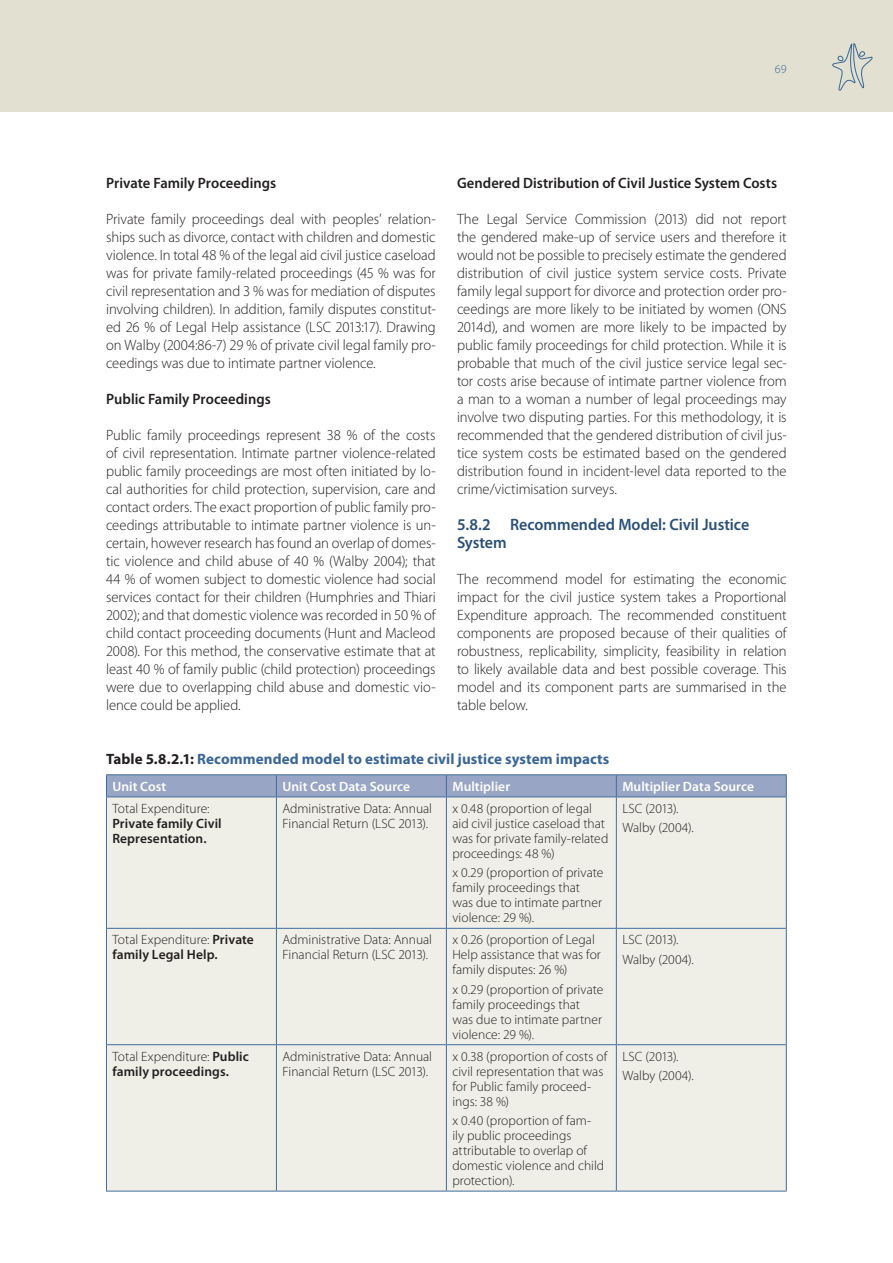
<style>
.page{position:relative;width:893px;height:1263px;background:#fff}
.page>*{position:absolute;margin:0;border:0;box-sizing:border-box;transform-origin:0 0}
.t1{font:600 16.5px/18px "Myriad Pro";color:#294f78}
.t2{font:300 15px/18px "Myriad Pro";letter-spacing:-.005em;color:#231f20;text-align:justify}
.t3{font:600 15px "Myriad Pro";color:#231f20}
.t4{font:700 15px "Myriad Pro";letter-spacing:.005em;color:#3a6697}
.t5{font:300 13.5px/15px "Myriad Pro";color:#231f20}
.t6{font:600 13.5px/15px "Myriad Pro";letter-spacing:.005em;color:#231f20}
.t7{font:600 13.5px "Myriad Pro";letter-spacing:.005em;color:#fff}
.t8{font:300 12px "Myriad Pro";color:#3a6697}
.s1{color:#231f20}
.s2{font-weight:300}
</style>
<div class="page">
<div style="left:0;top:0;width:893px;height:111px;background:#e2e0d1"></div>
<svg style="left:832px;top:43px;width:40px;height:48px"></svg>
<div style="left:107px;top:797px;width:679px;height:394px;background:#f0efe7"></div>
<hr style="left:106px;top:774px;width:170px;height:1px;background:#426c9d">
<hr style="left:276px;top:774px;width:170px;height:1px;background:#426c9d">
<hr style="left:446px;top:774px;width:170px;height:1px;background:#426c9d">
<hr style="left:616px;top:774px;width:171px;height:1px;background:#426c9d">
<div style="left:106px;top:775px;width:681px;height:21px;background:#98a5c5"></div>
<hr style="left:106px;top:796px;width:170px;height:1px;background:#426c9d">
<hr style="left:106px;top:797px;width:1px;height:131px;background:#426c9d">
<hr style="left:276px;top:796px;width:170px;height:1px;background:#426c9d">
<hr style="left:276px;top:797px;width:1px;height:131px;background:#426c9d">
<hr style="left:446px;top:796px;width:170px;height:1px;background:#426c9d">
<hr style="left:446px;top:797px;width:1px;height:131px;background:#426c9d">
<hr style="left:616px;top:796px;width:171px;height:1px;background:#426c9d">
<hr style="left:616px;top:797px;width:1px;height:131px;background:#426c9d">
<hr style="left:786px;top:797px;width:1px;height:131px;background:#426c9d">
<hr style="left:106px;top:928px;width:170px;height:1px;background:#426c9d">
<hr style="left:106px;top:929px;width:1px;height:115px;background:#426c9d">
<hr style="left:276px;top:928px;width:170px;height:1px;background:#426c9d">
<hr style="left:276px;top:929px;width:1px;height:115px;background:#426c9d">
<hr style="left:446px;top:928px;width:170px;height:1px;background:#426c9d">
<hr style="left:446px;top:929px;width:1px;height:115px;background:#426c9d">
<hr style="left:616px;top:928px;width:171px;height:1px;background:#426c9d">
<hr style="left:616px;top:929px;width:1px;height:115px;background:#426c9d">
<hr style="left:786px;top:929px;width:1px;height:115px;background:#426c9d">
<hr style="left:106px;top:1044px;width:170px;height:1px;background:#426c9d">
<hr style="left:106px;top:1045px;width:1px;height:146px;background:#426c9d">
<hr style="left:276px;top:1044px;width:170px;height:1px;background:#426c9d">
<hr style="left:276px;top:1045px;width:1px;height:146px;background:#426c9d">
<hr style="left:446px;top:1044px;width:170px;height:1px;background:#426c9d">
<hr style="left:446px;top:1045px;width:1px;height:146px;background:#426c9d">
<hr style="left:616px;top:1044px;width:171px;height:1px;background:#426c9d">
<hr style="left:616px;top:1045px;width:1px;height:146px;background:#426c9d">
<hr style="left:786px;top:1045px;width:1px;height:146px;background:#426c9d">
<hr style="left:106px;top:1191px;width:170px;height:1px;background:#426c9d">
<hr style="left:276px;top:1191px;width:170px;height:1px;background:#426c9d">
<hr style="left:446px;top:1191px;width:170px;height:1px;background:#426c9d">
<hr style="left:616px;top:1191px;width:171px;height:1px;background:#426c9d">
<p class="t8" style="left:775px;top:62px;width:13px">69</p>
<p class="t3" style="left:106px;top:175px;width:172px">Private Family Proceedings</p>
<p class="t2" style="left:106px;top:210px;width:331px">Private family proceedings deal with peoples’ relation&shy;ships such as divorce, contact with children and domestic violence. In total 48 % of the legal aid civil justice caseload was for private family‑related proceedings (45 % was for civil representation and 3 % was for mediation of disputes involving children). In addition, family disputes constitut&shy;ed 26 % of Legal Help assistance (LSC 2013:17). Drawing on Walby (2004:86-7) 29 % of private civil legal family pro&shy;ceedings was due to intimate partner violence.</p>
<p class="t3" style="left:106px;top:391px;width:166px">Public Family Proceedings</p>
<p class="t2" style="left:106px;top:426px;width:331px">Public family proceedings represent 38 % of the costs of civil representation. Intimate partner violence‑related public family proceedings are most often initiated by lo&shy;cal authorities for child protection, supervision, care and contact orders. The exact proportion of public family pro&shy;ceedings attributable to intimate partner violence is un&shy;certain, however research has found an overlap of domes&shy;tic violence and child abuse of 40 % (Walby 2004); that 44 % of women subject to domestic violence had social services contact for their children (Humphries and Thiari 2002); and that domestic violence was recorded in 50 % of child contact proceeding documents (Hunt and Macleod 2008). For this method, the conservative estimate that at least 40 % of family public (child protection) proceedings were due to overlapping child abuse and domestic vio&shy;lence could be applied.</p>
<p class="t3" style="left:457px;top:175px;width:322px">Gendered Distribution of Civil Justice System Costs</p>
<p class="t2" style="left:457px;top:210px;width:331px">The Legal Service Commission (2013) did not report the gendered make‑up of service users and therefore it would not be possible to precisely estimate the gendered distribution of civil justice system service costs. Private family legal support for divorce and protection order pro&shy;ceedings are more likely to be initiated by women (ONS 2014d), and women are more likely to be impacted by public family proceedings for child protection. While it is probable that much of the civil justice service legal sec&shy;tor costs arise because of intimate partner violence from a man to a woman a number of legal proceedings may involve two disputing parties. For this methodology, it is recommended that the gendered distribution of civil jus&shy;tice system costs be estimated based on the gendered distribution found in incident‑level data reported to the crime/victimisation surveys.</p>
<p class="t1" style="left:457px;top:516px;width:294px">5.8.2 Recommended Model: Civil Justice<br>System</p>
<p class="t2" style="left:457px;top:570px;width:331px">The recommend model for estimating the economic impact for the civil justice system takes a Proportional Expenditure approach. The recommended constituent components are proposed because of their qualities of robustness, replicability, simplicity, feasibility in relation to likely available data and best possible coverage. This model and its component parts are summarised in the table below.</p>
<p class="t4" style="left:106px;top:749px;width:505px"><span class="s1">Table 5.8.2.1:</span> Recommended model to estimate civil justice system impacts</p>
<p class="t7" style="left:112px;top:779px;width:55px">Unit Cost</p>
<p class="t7" style="left:282px;top:779px;width:129px">Unit Cost Data Source</p>
<p class="t7" style="left:452px;top:779px;width:59px">Multiplier</p>
<p class="t7" style="left:622px;top:779px;width:133px">Multiplier Data Source</p>
<p class="t5" style="left:112px;top:801px;width:99px">Total Expenditure:</p>
<p class="t6" style="left:112px;top:816px;width:111px">Private family Civil<br>Representation.</p>
<p class="t5" style="left:282px;top:801px;width:151px">Administrative Data: Annual<br>Financial Return (LSC 2013).</p>
<p class="t5" style="left:452px;top:801px;width:157px">x 0.48 (proportion of legal aid civil justice caseload that was for private family‑related proceedings: 48 %)</p>
<p class="t5" style="left:452px;top:865px;width:152px">x 0.29 (proportion of private family proceedings that was due to intimate partner violence: 29 %).</p>
<p class="t5" style="left:622px;top:799px;width:73px;line-height:19.2px">LSC (2013).<br>Walby (2004).</p>
<p class="t6" style="left:112px;top:933px;width:143px"><span class="s2">Total Expenditure:</span> Private family Legal Help.</p>
<p class="t5" style="left:282px;top:933px;width:151px">Administrative Data: Annual<br>Financial Return (LSC 2013).</p>
<p class="t5" style="left:452px;top:933px;width:150px">x 0.26 (proportion of Legal<br>Help assistance that was for family disputes: 26 %)</p>
<p class="t5" style="left:452px;top:982px;width:152px">x 0.29 (proportion of private family proceedings that was due to intimate partner violence: 29 %).</p>
<p class="t6" style="left:112px;top:1049px;width:138px"><span class="s2">Total Expenditure:</span> Public family proceedings.</p>
<p class="t5" style="left:282px;top:1049px;width:151px">Administrative Data: Annual<br>Financial Return (LSC 2013).</p>
<p class="t5" style="left:452px;top:1049px;width:156px">x 0.38 (proportion of costs of civil representation that was for Public family proceed&shy;ings: 38 %)</p>
<p class="t5" style="left:452px;top:1113px;width:153px">x 0.40 (proportion of fam&shy;ily public proceedings attributable to overlap of domestic violence and child protection).</p>
<p class="t5" style="left:622px;top:930px;width:73px;line-height:19.2px">LSC (2013).<br>Walby (2004).</p>
<p class="t5" style="left:622px;top:1047px;width:73px;line-height:19.2px">LSC (2013).<br>Walby (2004).</p>
</div>
